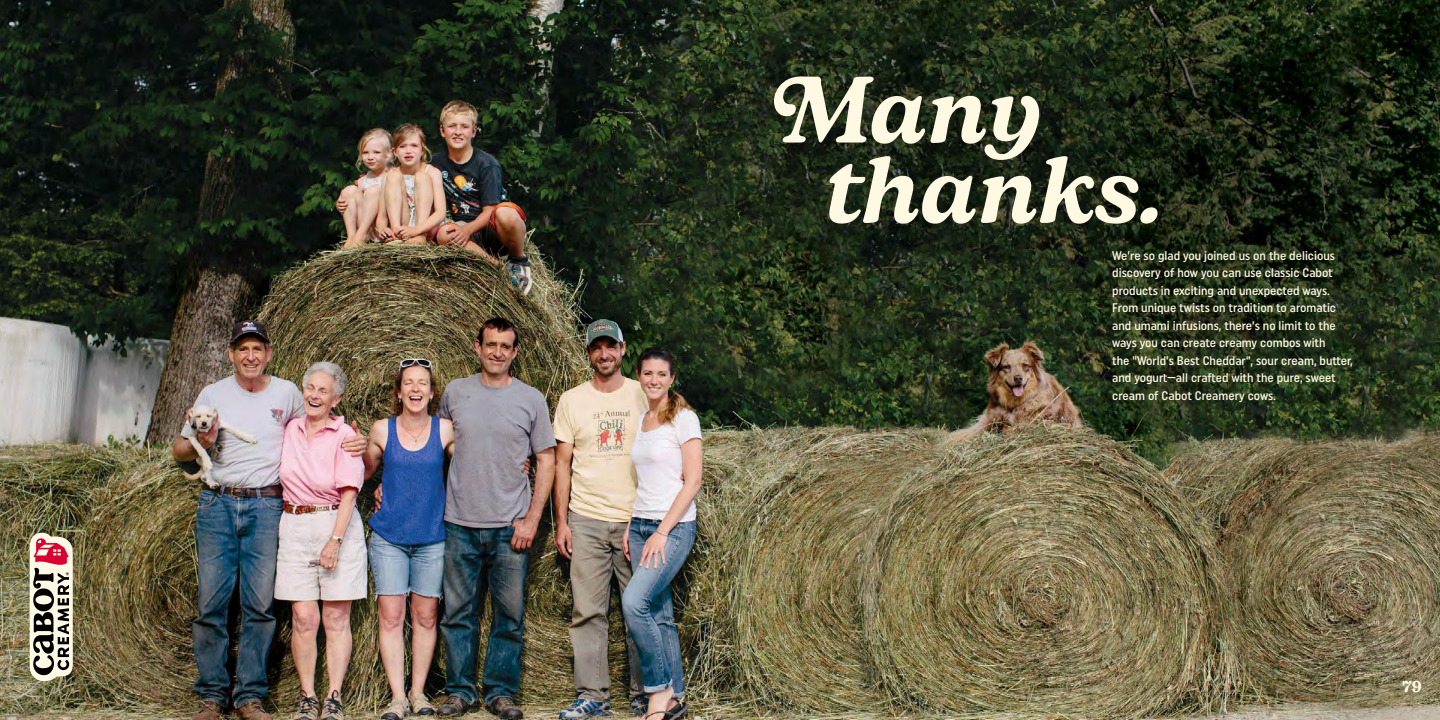
<style>
.page{position:relative;width:1440px;height:720px;background:#fff}
.page>*{position:absolute;margin:0;border:0;box-sizing:border-box;transform-origin:0 0}
.t1{font:italic 600 94px/80px "Bogart Trial";color:#fff9e4}
.t2{font:700 17.5px "Sentinel";color:#fff9e4}
.t3{font:500 12.5px/17.5px "Uniform Condensed";color:#fff9e4}
</style>
<div class="page">
<img style="left:0;top:0;width:1440px;height:720px">
<svg style="left:30px;top:532px;width:43px;height:149px"></svg>
<h1 class="t1" style="left:825px;top:69px;width:342px;text-indent:-56px">Many thanks.</h1>
<p class="t3" style="left:1112px;top:246px;width:242px">We’re so glad you joined us on the delicious discovery of how you can use classic Cabot products in exciting and unexpected ways.<br>From unique twists on tradition to aromatic and umami infusions, there’s no limit to the ways you can create creamy combos with<br>the "World’s Best Cheddar", sour cream, butter, and yogurt—all crafted with the pure, sweet cream of Cabot Creamery cows.</p>
<h2 class="t2" style="left:1402px;top:673px;width:21px">79</h2>
</div>
